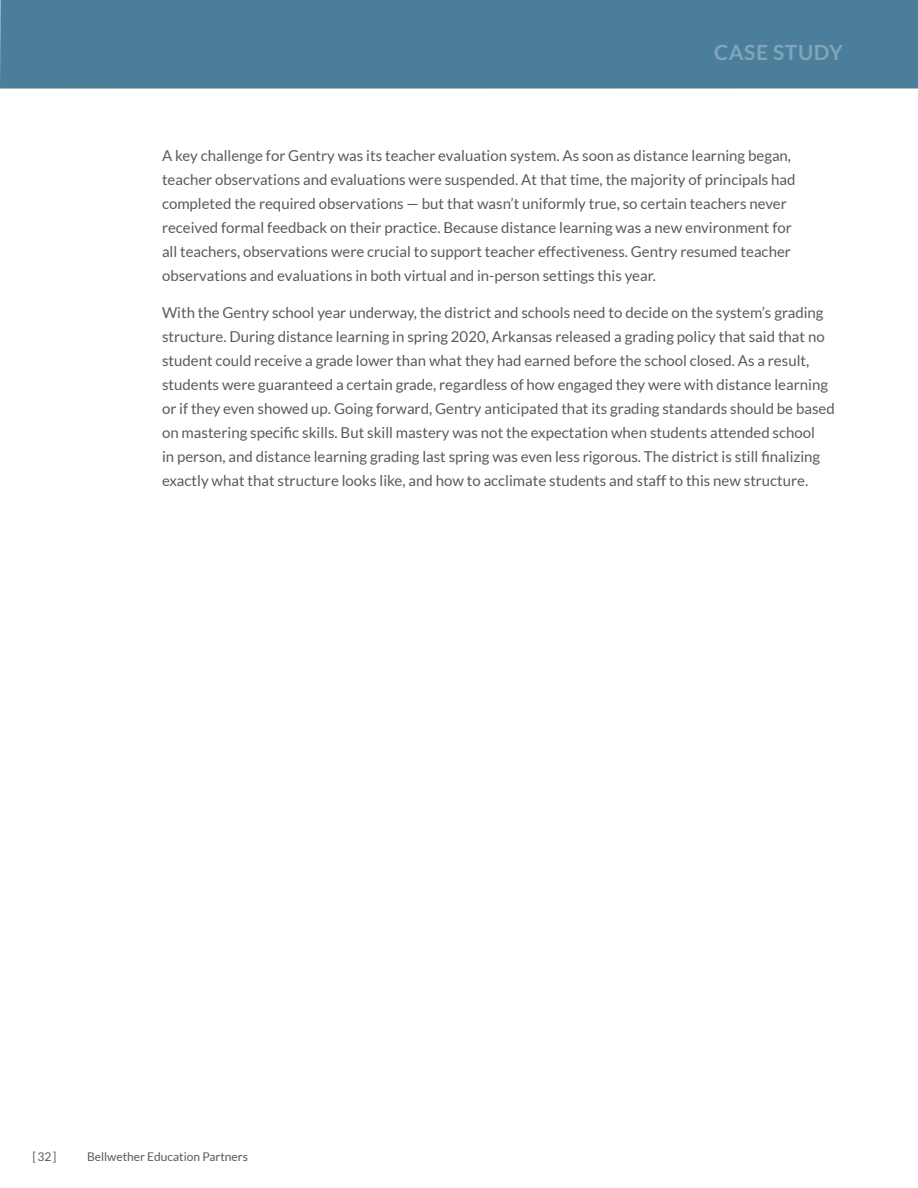
<style>
.page{position:relative;width:918px;height:1188px;background:#fff}
.page>*{position:absolute;margin:0;border:0;box-sizing:border-box;transform-origin:0 0}
.t1{font:700 21px "Lato";letter-spacing:.025em;color:#81a5b8}
.Body_Copy{font:15px/24px "Lato";color:#5a5a5a}
.t2{font:12px "Lato";color:#5a5a5a}
</style>
<div class="page">
<div style="left:0;top:0;width:918px;height:89px;background:#4b7e9a"></div>
<h1 class="t1" style="left:714px;top:40px;width:130px">CASE STUDY</h1>
<p class="Body_Copy" style="left:162px;top:143px;width:635px">A key challenge for Gentry was its teacher evaluation system. As soon as distance learning began, teacher observations and evaluations were suspended. At that time, the majority of principals had completed the required observations — but that wasn’t uniformly true, so certain teachers never received formal feedback on their practice. Because distance learning was a new environment for all teachers, observations were crucial to support teacher effectiveness. Gentry resumed teacher observations and evaluations in both virtual and in-person settings this year.</p>
<p class="Body_Copy" style="left:162px;top:301px;width:674px">With the Gentry school year underway, the district and schools need to decide on the system’s grading structure. During distance learning in spring 2020, Arkansas released a grading policy that said that no student could receive a grade lower than what they had earned before the school closed. As a result, students were guaranteed a certain grade, regardless of how engaged they were with distance learning or if they even showed up. Going forward, Gentry anticipated that its grading standards should be based on mastering specific skills. But skill mastery was not the expectation when students attended school<br>in person, and distance learning grading last spring was even less rigorous. The district is still finalizing exactly what that structure looks like, and how to acclimate students and staff to this new structure.</p>
<p class="t2" style="left:32px;top:1150px;width:26px">[32]</p>
<p class="t2" style="left:87px;top:1150px;width:162px">Bellwether Education Partners</p>
</div>
